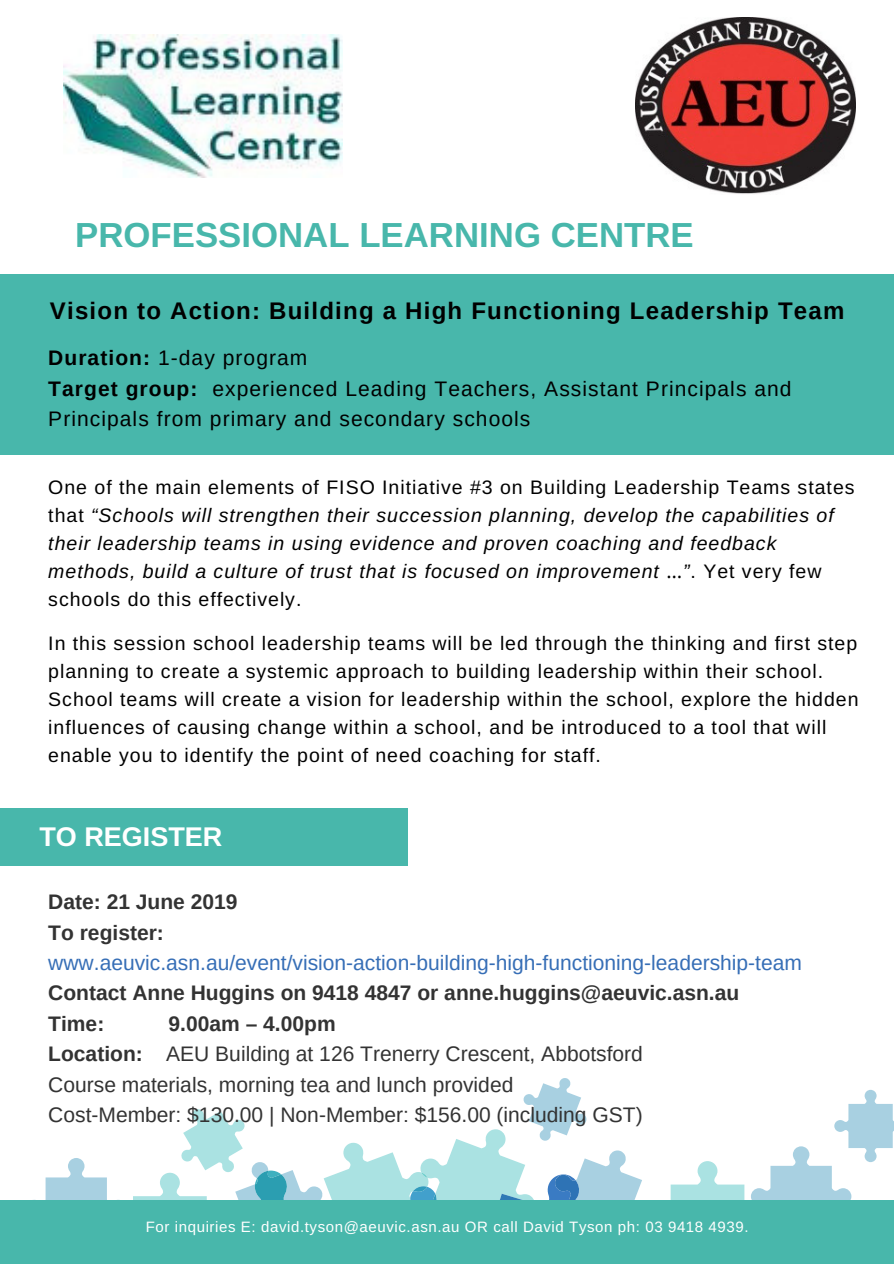
<style>
.page{position:relative;width:894px;height:1264px;background:#fff}
.page>*{position:absolute;margin:0;border:0;box-sizing:border-box;transform-origin:0 0}
.t1{font:700 34.8px "Arimo";color:#48b7ab}
.t2{font:700 27px "Arimo";color:#fff}
.t3{font:700 24px "Arimo";letter-spacing:.05em;color:#000}
.t4{font:21px/30.5px "Arimo";color:#333}
.t5{font:21px/30.5px "Arimo";letter-spacing:.05em;color:#000}
.t6{font:700 21px/30.5px "Arimo";color:#333}
.t7{font:21px "Arimo";color:#366eb6}
.t8{font:19.5px/28.2px "Arimo";letter-spacing:.05em;color:#000}
.t9{font:italic 19.5px/28.2px "Arimo";letter-spacing:.05em;color:#000}
.t10{font:15px "Arimo";letter-spacing:.04em;color:#fff}
.s1{font-weight:700}
.s2{font-style:normal}
.s3{font-family:"Noto Sans Gurmukhi";font-style:normal}
</style>
<div class="page">
<div style="left:0;top:274px;width:893px;height:181px;background:#48b7ab"></div>
<svg style="left:1px;top:1078px;width:892px;height:186px"></svg>
<div style="left:0;top:807px;width:408px;height:58px;background:#48b7ab"></div>
<div style="left:0;top:1200px;width:893px;height:63px;background:#48b7ab"></div>
<img style="left:63px;top:35px;width:279px;height:143px">
<img style="left:635px;top:18px;width:220px;height:176px">
<h1 class="t1" style="left:75px;top:216px;width:620px">PROFESSIONAL LEARNING CENTRE</h1>
<p class="t3" style="left:50px;top:297px;width:795px">Vision to Action: Building a High Functioning Leadership Team</p>
<p class="t5" style="left:48px;top:343px;width:744px"><span class="s1">Duration:</span> 1-day program<br><span class="s1">Target group:</span> experienced Leading Teachers, Assistant Principals and<br>Principals from primary and secondary schools</p>
<p class="t9" style="left:48px;top:473px;width:807px"><span class="s2">One of the main elements of FISO Initiative #3 on Building Leadership Teams states that</span> “Schools will strengthen their succession planning, develop the capabilities of their leadership teams in using evidence and proven coaching and feedback methods, build a culture of trust that is focused on improvement <span class="s3">…</span>”<span class="s2">. Yet very few schools do this effectively.</span></p>
<p class="t8" style="left:48px;top:628px;width:811px">In this session school leadership teams will be led through the thinking and first step planning to create a systemic approach to building leadership within their school.<br>School teams will create a vision for leadership within the school, explore the hidden influences of causing change within a school, and be introduced to a tool that will enable you to identify the point of need coaching for staff.</p>
<h2 class="t2" style="left:39px;top:821px;width:184px">TO REGISTER</h2>
<p class="t6" style="left:48px;top:886px;width:191px">Date: 21 June 2019<br>To register:</p>
<p class="t7" style="left:48px;top:951px;width:755px">www.aeuvic.asn.au/event/vision-action-building-high-functioning-leadership-team</p>
<p class="t6" style="left:48px;top:977px;width:692px">Contact Anne Huggins on 9418 4847 or anne.huggins@aeuvic.asn.au<br>Time:</p>
<p class="t4" style="left:48px;top:1008px;width:596px;text-indent:120px"><span class="s1">9.00am – 4.00pm<br>Location:</span> AEU Building at 126 Trenerry Crescent, Abbotsford Course materials, morning tea and lunch provided Cost-Member: $130.00 | Non-Member: $156.00 (including GST)</p>
<p class="t10" style="left:146px;top:1217px;width:604px">For inquiries E: david.tyson@aeuvic.asn.au OR call David Tyson ph: 03 9418 4939.</p>
</div>
